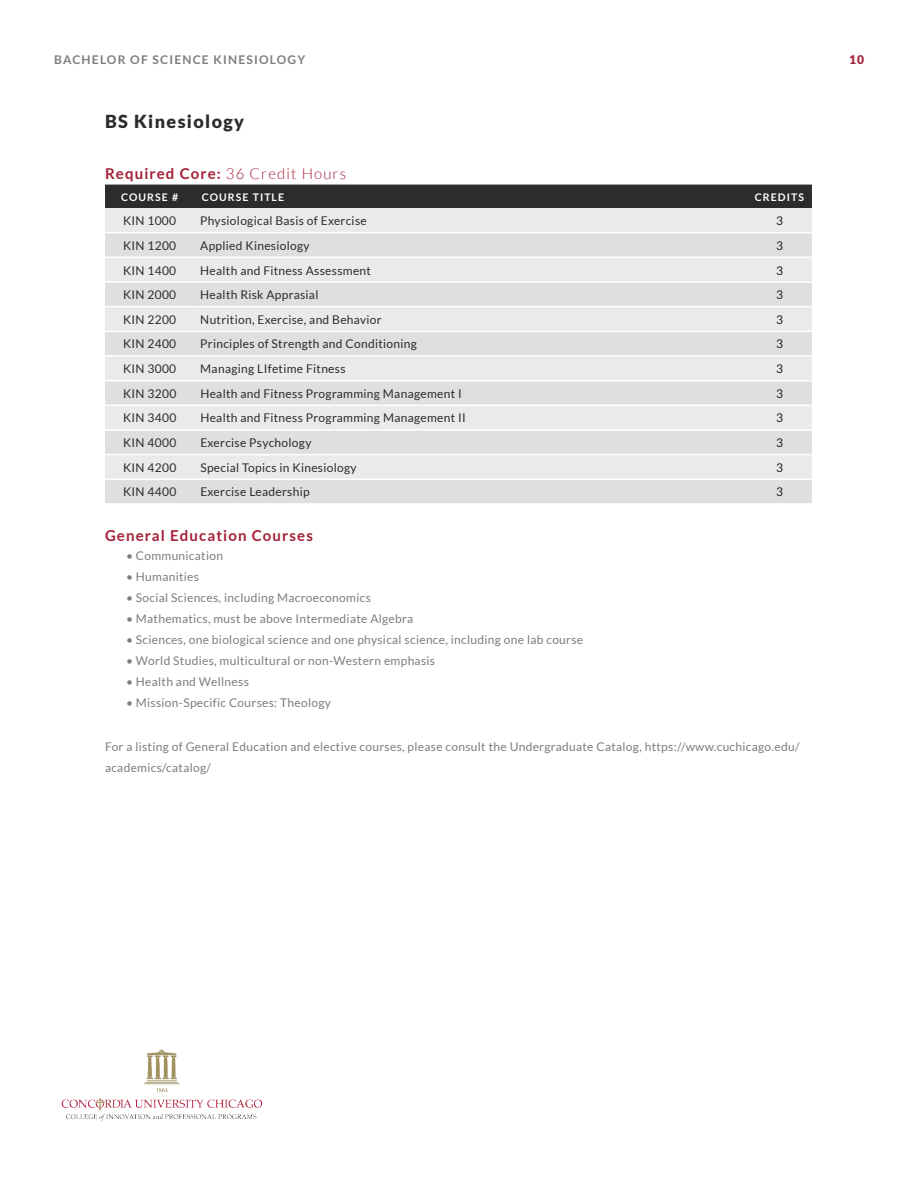
<style>
.page{position:relative;width:918px;height:1188px;background:#fff}
.page>*{position:absolute;margin:0;border:0;box-sizing:border-box;transform-origin:0 0}
.t1{font:900 18px "Lato";letter-spacing:.075em;color:#2c2c2c}
.t2{font:700 15px "Lato";letter-spacing:.075em;color:#a42038}
.t3{font:12px/21px "Lato";letter-spacing:.025em;color:#7c7d7d}
.t4{font:12px "Lato";letter-spacing:.025em;color:#2c2c2c}
.t5{font:700 12px "Lato";letter-spacing:.1em;color:#7c7d7d}
.t6{font:12px "Lato";color:#221f1f}
.t7{font:900 12px "Lato";color:#a42038}
.t8{font:700 10.5px "Lato";letter-spacing:.1em;color:#fff}
.s1{font-weight:300}
</style>
<div class="page">
<div style="left:105px;top:185px;width:707px;height:23px;background:#2c2c2c"></div>
<div style="left:105px;top:208px;width:707px;height:24px;background:#eaeaea"></div>
<svg style="left:105px;top:233px;width:707px;height:270px;background:#e4e4e4"></svg>
<hr style="left:105px;top:257px;width:89px;height:1px;background:#fff">
<hr style="left:194px;top:257px;width:553px;height:1px;background:#fff">
<hr style="left:747px;top:257px;width:65px;height:1px;background:#fff">
<hr style="left:105px;top:281px;width:89px;height:2px;background:#fff">
<hr style="left:194px;top:281px;width:553px;height:2px;background:#fff">
<hr style="left:747px;top:281px;width:65px;height:2px;background:#fff">
<hr style="left:105px;top:306px;width:89px;height:1px;background:#fff">
<hr style="left:194px;top:306px;width:553px;height:1px;background:#fff">
<hr style="left:747px;top:306px;width:65px;height:1px;background:#fff">
<hr style="left:105px;top:331px;width:89px;height:1px;background:#fff">
<hr style="left:194px;top:331px;width:553px;height:1px;background:#fff">
<hr style="left:747px;top:331px;width:65px;height:1px;background:#fff">
<hr style="left:105px;top:355px;width:89px;height:2px;background:#fff">
<hr style="left:194px;top:355px;width:553px;height:2px;background:#fff">
<hr style="left:747px;top:355px;width:65px;height:2px;background:#fff">
<hr style="left:105px;top:380px;width:89px;height:1px;background:#fff">
<hr style="left:194px;top:380px;width:553px;height:1px;background:#fff">
<hr style="left:747px;top:380px;width:65px;height:1px;background:#fff">
<hr style="left:105px;top:405px;width:89px;height:1px;background:#fff">
<hr style="left:194px;top:405px;width:553px;height:1px;background:#fff">
<hr style="left:747px;top:405px;width:65px;height:1px;background:#fff">
<hr style="left:105px;top:429px;width:89px;height:2px;background:#fff">
<hr style="left:194px;top:429px;width:553px;height:2px;background:#fff">
<hr style="left:747px;top:429px;width:65px;height:2px;background:#fff">
<hr style="left:105px;top:454px;width:89px;height:1px;background:#fff">
<hr style="left:194px;top:454px;width:553px;height:1px;background:#fff">
<hr style="left:747px;top:454px;width:65px;height:1px;background:#fff">
<hr style="left:105px;top:479px;width:89px;height:1px;background:#fff">
<hr style="left:194px;top:479px;width:553px;height:1px;background:#fff">
<hr style="left:747px;top:479px;width:65px;height:1px;background:#fff">
<img style="left:61px;top:1049px;width:202px;height:72px">
<p class="t5" style="left:54px;top:54px;width:253px">BACHELOR OF SCIENCE KINESIOLOGY</p>
<p class="t7" style="left:849px;top:54px;width:16px">10</p>
<h1 class="t1" style="left:105px;top:113px;width:141px">BS Kinesiology</h1>
<p class="t2" style="left:105px;top:167px;width:243px">Required Core: <span class="s1">36 Credit Hours</span></p>
<p class="t8" style="left:121px;top:192px;width:59px">COURSE #</p>
<p class="t8" style="left:202px;top:192px;width:84px">COURSE TITLE</p>
<p class="t8" style="left:755px;top:192px;width:51px">CREDITS</p>
<p class="t4" style="left:123px;top:216px;width:55px">KIN 1000</p>
<p class="t4" style="left:200px;top:214px;width:168px">Physiological Basis of Exercise</p>
<p class="t6" style="left:776px;top:216px;width:8px">3</p>
<p class="t4" style="left:123px;top:241px;width:55px">KIN 1200</p>
<p class="t4" style="left:200px;top:241px;width:111px">Applied Kinesiology</p>
<p class="t6" style="left:776px;top:241px;width:8px">3</p>
<p class="t4" style="left:123px;top:265px;width:55px">KIN 1400</p>
<p class="t4" style="left:200px;top:265px;width:172px">Health and Fitness Assessment</p>
<p class="t6" style="left:776px;top:265px;width:8px">3</p>
<p class="t4" style="left:123px;top:290px;width:55px">KIN 2000</p>
<p class="t4" style="left:200px;top:290px;width:120px">Health Risk Apprasial</p>
<p class="t6" style="left:776px;top:290px;width:8px">3</p>
<p class="t4" style="left:123px;top:315px;width:55px">KIN 2200</p>
<p class="t4" style="left:200px;top:313px;width:183px">Nutrition, Exercise, and Behavior</p>
<p class="t6" style="left:776px;top:315px;width:8px">3</p>
<p class="t4" style="left:123px;top:339px;width:55px">KIN 2400</p>
<p class="t4" style="left:200px;top:339px;width:218px">Principles of Strength and Conditioning</p>
<p class="t6" style="left:776px;top:339px;width:8px">3</p>
<p class="t4" style="left:123px;top:364px;width:55px">KIN 3000</p>
<p class="t4" style="left:200px;top:362px;width:147px">Managing LIfetime Fitness</p>
<p class="t6" style="left:776px;top:364px;width:8px">3</p>
<p class="t4" style="left:123px;top:389px;width:55px">KIN 3200</p>
<p class="t4" style="left:200px;top:389px;width:263px">Health and Fitness Programming Management I</p>
<p class="t6" style="left:776px;top:389px;width:8px">3</p>
<p class="t4" style="left:123px;top:413px;width:55px">KIN 3400</p>
<p class="t4" style="left:200px;top:413px;width:267px">Health and Fitness Programming Management II</p>
<p class="t6" style="left:776px;top:413px;width:8px">3</p>
<p class="t4" style="left:123px;top:438px;width:55px">KIN 4000</p>
<p class="t4" style="left:200px;top:438px;width:113px">Exercise Psychology</p>
<p class="t6" style="left:776px;top:438px;width:8px">3</p>
<p class="t4" style="left:123px;top:462px;width:55px">KIN 4200</p>
<p class="t4" style="left:200px;top:462px;width:158px">Special Topics in Kinesiology</p>
<p class="t6" style="left:776px;top:462px;width:8px">3</p>
<p class="t4" style="left:123px;top:487px;width:55px">KIN 4400</p>
<p class="t4" style="left:200px;top:485px;width:111px">Exercise Leadership</p>
<p class="t6" style="left:776px;top:487px;width:8px">3</p>
<p class="t2" style="left:105px;top:529px;width:209px">General Education Courses</p>
<p class="t3" style="left:126px;top:546px;width:99px">• Communication</p>
<p class="t3" style="left:126px;top:567px;width:75px">• Humanities</p>
<p class="t3" style="left:126px;top:588px;width:246px">• Social Sciences, including Macroeconomics</p>
<p class="t3" style="left:126px;top:609px;width:289px">• Mathematics, must be above Intermediate Algebra</p>
<p class="t3" style="left:126px;top:630px;width:459px">• Sciences, one biological science and one physical science, including one lab course</p>
<p class="t3" style="left:126px;top:651px;width:311px">• World Studies, multicultural or non-Western emphasis</p>
<p class="t3" style="left:126px;top:672px;width:124px">• Health and Wellness</p>
<p class="t3" style="left:126px;top:693px;width:207px">• Mission-Specific Courses: Theology</p>
<p class="t3" style="left:105px;top:737px;width:696px">For a listing of General Education and elective courses, please consult the Undergraduate Catalog, https://www.cuchicago.edu/ academics/catalog/</p>
</div>
